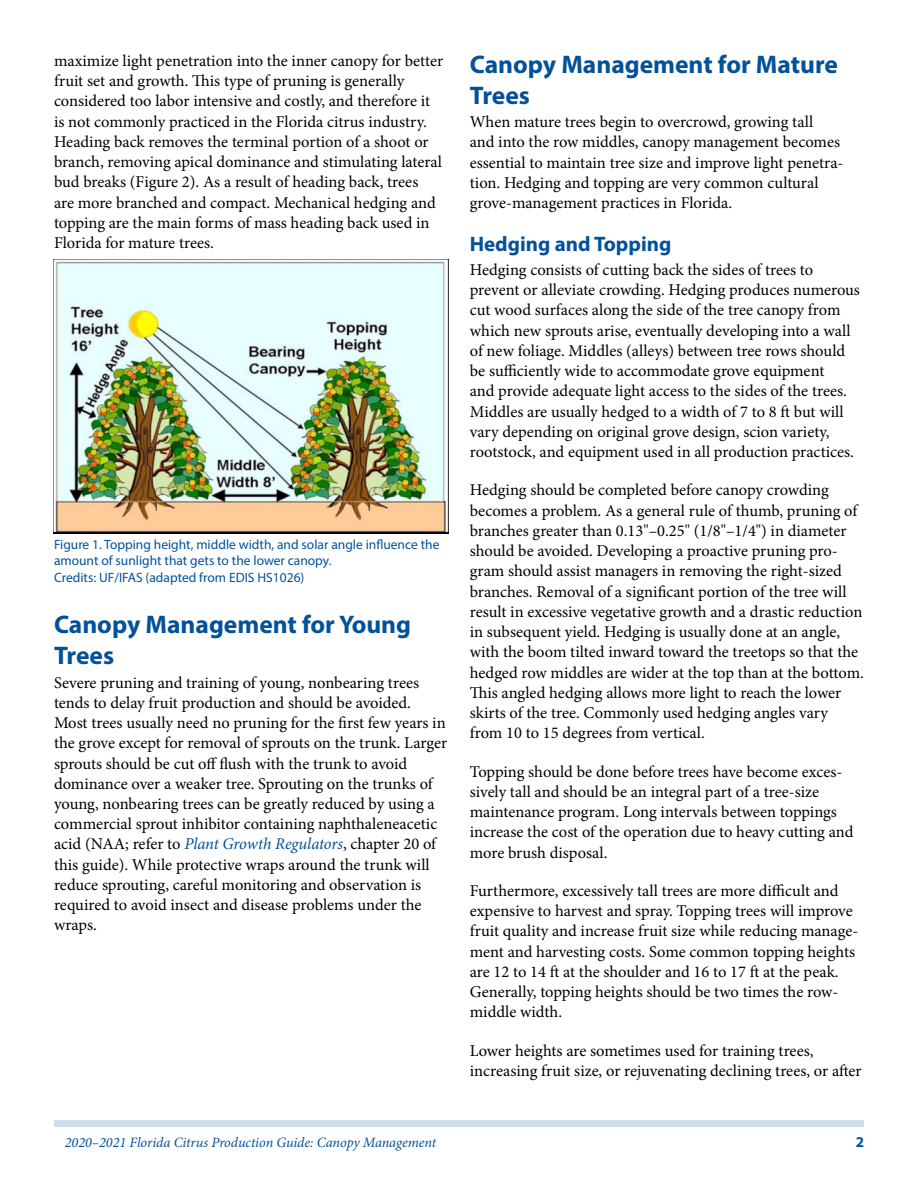
<style>
.page{position:relative;width:918px;height:1188px;background:#fff}
.page>*{position:absolute;margin:0;border:0;box-sizing:border-box;transform-origin:0 0}
.t1{font:700 25.5px/30.6px "Myriad Pro";color:#03519a}
.t2{font:700 21px "Myriad Pro";color:#03519a}
.t3{font:16.5px/20.2px "Minion Pro";color:#000}
.t4{font:700 15px "Myriad Pro";color:#03519a}
.t5{font:italic 14.25px "Minion Pro";letter-spacing:-.005em;color:#03519a}
.t6{font:13.5px/16.5px "Myriad Pro";color:#03519a}
.s1{font-style:italic;color:#03519a}
</style>
<div class="page">
<div style="left:54px;top:1120px;width:810px;height:7px;background:#d0ddea"></div>
<img style="left:54px;top:259px;width:394px;height:274px">
<p class="t3" style="left:54px;top:51px;width:391px">maximize light penetration into the inner canopy for better fruit set and growth. This type of pruning is generally considered too labor intensive and costly, and therefore it is not commonly practiced in the Florida citrus industry.<br>Heading back removes the terminal portion of a shoot or branch, removing apical dominance and stimulating lateral bud breaks (Figure 2). As a result of heading back, trees<br>are more branched and compact. Mechanical hedging and topping are the main forms of mass heading back used in Florida for mature trees.</p>
<p class="t6" style="left:54px;top:536px;width:387px">Figure 1. Topping height, middle width, and solar angle influence the amount of sunlight that gets to the lower canopy.<br>Credits: UF/IFAS (adapted from EDIS HS1026)</p>
<h1 class="t1" style="left:54px;top:609px;width:359px">Canopy Management for Young<br>Trees</h1>
<p class="t3" style="left:54px;top:672px;width:395px">Severe pruning and training of young, nonbearing trees tends to delay fruit production and should be avoided.<br>Most trees usually need no pruning for the first few years in the grove except for removal of sprouts on the trunk. Larger sprouts should be cut off flush with the trunk to avoid dominance over a weaker tree. Sprouting on the trunks of young, nonbearing trees can be greatly reduced by using a commercial sprout inhibitor containing naphthaleneacetic acid (NAA; refer to <span class="s1">Plant Growth Regulators</span>, chapter 20 of this guide). While protective wraps around the trunk will reduce sprouting, careful monitoring and observation is required to avoid insect and disease problems under the wraps.</p>
<h1 class="t1" style="left:470px;top:48px;width:370px">Canopy Management for Mature<br>Trees</h1>
<p class="t3" style="left:470px;top:112px;width:375px">When mature trees begin to overcrowd, growing tall<br>and into the row middles, canopy management becomes essential to maintain tree size and improve light penetra&shy;tion. Hedging and topping are very common cultural grove-management practices in Florida.</p>
<p class="t2" style="left:470px;top:231px;width:203px">Hedging and Topping</p>
<p class="t3" style="left:470px;top:260px;width:392px">Hedging consists of cutting back the sides of trees to prevent or alleviate crowding. Hedging produces numerous cut wood surfaces along the side of the tree canopy from which new sprouts arise, eventually developing into a wall of new foliage. Middles (alleys) between tree rows should be sufficiently wide to accommodate grove equipment<br>and provide adequate light access to the sides of the trees.<br>Middles are usually hedged to a width of 7 to 8 ft but will vary depending on original grove design, scion variety, rootstock, and equipment used in all production practices.</p>
<p class="t3" style="left:470px;top:480px;width:396px">Hedging should be completed before canopy crowding becomes a problem. As a general rule of thumb, pruning of branches greater than 0.13"–0.25" (1/8"–1/4") in diameter should be avoided. Developing a proactive pruning pro&shy;gram should assist managers in removing the right-sized branches. Removal of a significant portion of the tree will result in excessive vegetative growth and a drastic reduction in subsequent yield. Hedging is usually done at an angle, with the boom tilted inward toward the treetops so that the hedged row middles are wider at the top than at the bottom.<br>This angled hedging allows more light to reach the lower skirts of the tree. Commonly used hedging angles vary from 10 to 15 degrees from vertical.</p>
<p class="t3" style="left:470px;top:761px;width:385px">Topping should be done before trees have become exces&shy;sively tall and should be an integral part of a tree-size maintenance program. Long intervals between toppings increase the cost of the operation due to heavy cutting and more brush disposal.</p>
<p class="t3" style="left:470px;top:880px;width:390px">Furthermore, excessively tall trees are more difficult and expensive to harvest and spray. Topping trees will improve fruit quality and increase fruit size while reducing manage&shy;ment and harvesting costs. Some common topping heights are 12 to 14 ft at the shoulder and 16 to 17 ft at the peak.<br>Generally, topping heights should be two times the row&shy;middle width.</p>
<p class="t3" style="left:470px;top:1040px;width:393px">Lower heights are sometimes used for training trees, increasing fruit size, or rejuvenating declining trees, or after</p>
<p class="t5" style="left:65px;top:1133px;width:373px">2020–2021 Florida Citrus Production Guide: Canopy Management</p>
<p class="t4" style="left:856px;top:1133px;width:10px">2</p>
</div>
